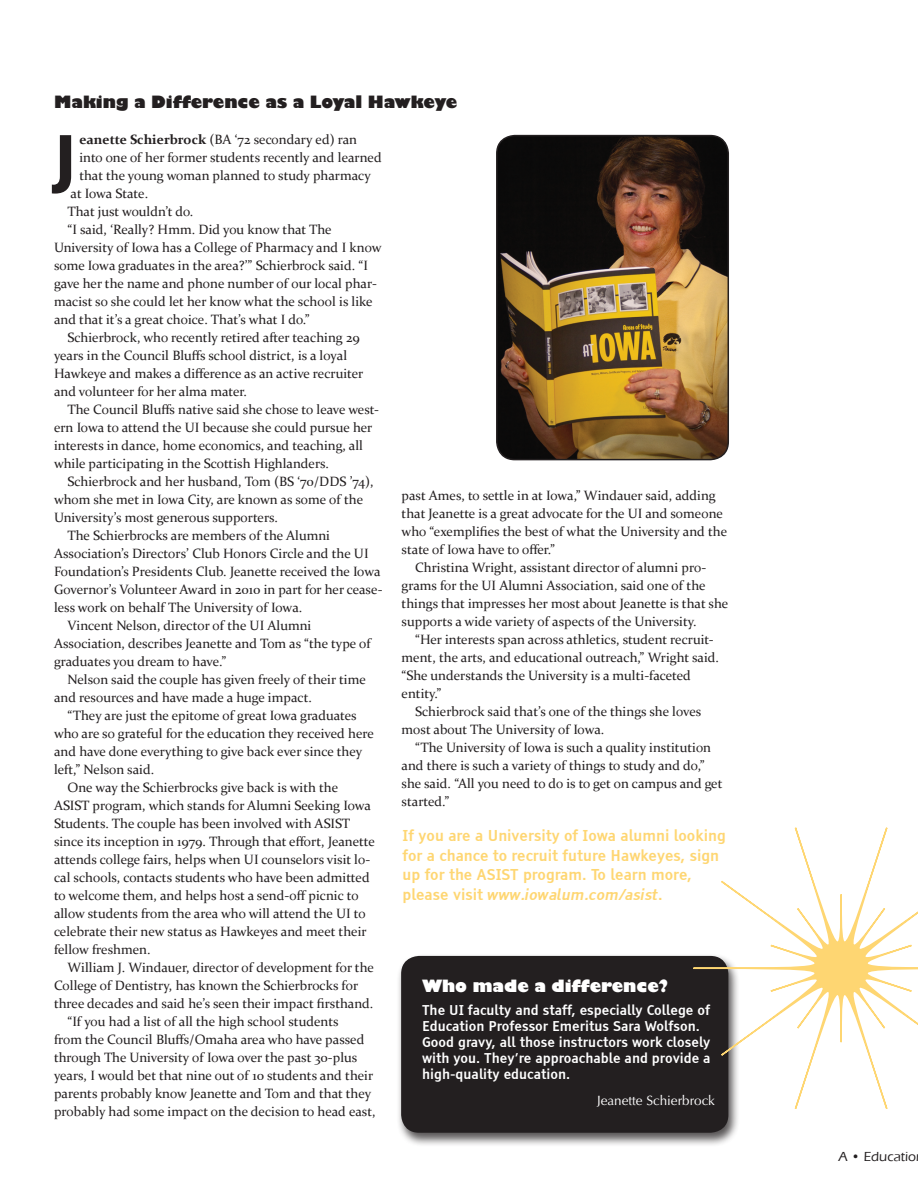
<style>
.page{position:relative;width:918px;height:1188px;background:#fff}
.page>*{position:absolute;margin:0;border:0;box-sizing:border-box;transform-origin:0 0}
.t1{font:700 66.3px "Gill Sans";color:#231f20}
.t2{font:800 16.5px "Gill Sans";color:#231f20}
.t3{font:800 16.5px "Gill Sans";color:#fff}
.t4{font:700 15px/19.5px "Tiresias Infofont";color:#fed672}
.t5{font:13.5px/18px "Constantia";color:#231f20}
.t6{font:13.5px/16.2px "Tiresias Infofont";color:#fff}
.t7{font:13.5px "Optima LT Std";color:#fff}
.t8{font:500 13.5px "Eras ITC";color:#231f20}
.s1{font-weight:700}
.s2{font-weight:400;font-style:italic}
</style>
<div class="page">
<div style="left:396px;top:954px;width:344px;height:193px;background:#231f20;opacity:.75"></div>
<div style="left:401px;top:956px;width:327px;height:177px;background:#231f20;border-radius:18px"></div>
<svg style="left:692px;top:827px;width:226px;height:284px"></svg>
<img style="left:497px;top:136px;width:231px;height:324px">
<div style="left:496px;top:135px;width:233px;height:325px;border:2px solid #231f20;border-radius:18px"></div>
<p class="t2" style="left:54px;top:92px;width:405px">Making a Difference as a Loyal Hawkeye</p>
<p class="t1" style="left:54px;top:118px;width:24px">J</p>
<p class="t5" style="left:79px;top:130px;width:304px"><span class="s1">eanette Schierbrock</span> (BA ‘72 secondary ed) ran into one of her former students recently and learned that the young woman planned to study pharmacy</p>
<p class="t5" style="left:71px;top:184px;width:79px">at Iowa State.</p>
<p class="t5" style="left:68px;top:202px;width:127px">That just wouldn’t do.</p>
<p class="t5" style="left:54px;top:220px;width:329px;text-indent:14px">“I said, ‘Really? Hmm. Did you know that The University of Iowa has a College of Pharmacy and I know some Iowa graduates in the area?’” Schierbrock said. “I gave her the name and phone number of our local phar&shy;macist so she could let her know what the school is like and that it’s a great choice. That’s what I do.”</p>
<p class="t5" style="left:54px;top:328px;width:311px;text-indent:14px">Schierbrock, who recently retired after teaching 29 years in the Council Bluffs school district, is a loyal Hawkeye and makes a difference as an active recruiter and volunteer for her alma mater.</p>
<p class="t5" style="left:54px;top:400px;width:327px;text-indent:14px">The Council Bluffs native said she chose to leave west&shy;ern Iowa to attend the UI because she could pursue her interests in dance, home economics, and teaching, all while participating in the Scottish Highlanders.</p>
<p class="t5" style="left:54px;top:472px;width:321px;text-indent:14px">Schierbrock and her husband, Tom (BS ‘70/DDS ’74), whom she met in Iowa City, are known as some of the<br>University’s most generous supporters.</p>
<p class="t5" style="left:54px;top:526px;width:330px;text-indent:14px">The Schierbrocks are members of the Alumni Association’s Directors’ Club Honors Circle and the UI Foundation’s Presidents Club. Jeanette received the Iowa Governor’s Volunteer Award in 2010 in part for her cease&shy;less work on behalf The University of Iowa.</p>
<p class="t5" style="left:54px;top:616px;width:318px;text-indent:14px">Vincent Nelson, director of the UI Alumni<br>Association, describes Jeanette and Tom as “the type of graduates you dream to have.”</p>
<p class="t5" style="left:54px;top:670px;width:313px;text-indent:14px">Nelson said the couple has given freely of their time and resources and have made a huge impact.</p>
<p class="t5" style="left:54px;top:706px;width:321px;text-indent:14px">“They are just the epitome of great Iowa graduates who are so grateful for the education they received here and have done everything to give back ever since they left,” Nelson said.</p>
<p class="t5" style="left:54px;top:778px;width:322px;text-indent:14px">One way the Schierbrocks give back is with the ASIST program, which stands for Alumni Seeking Iowa Students. The couple has been involved with ASIST since its inception in 1979. Through that effort, Jeanette attends college fairs, helps when UI counselors visit lo&shy;cal schools, contacts students who have been admitted to welcome them, and helps host a send-off picnic to allow students from the area who will attend the UI to celebrate their new status as Hawkeyes and meet their fellow freshmen.</p>
<p class="t5" style="left:54px;top:958px;width:322px;text-indent:14px">William J. Windauer, director of development for the<br>College of Dentistry, has known the Schierbrocks for three decades and said he’s seen their impact firsthand.</p>
<p class="t5" style="left:54px;top:1012px;width:323px;text-indent:14px">“If you had a list of all the high school students<br>from the Council Bluffs/Omaha area who have passed through The University of Iowa over the past 30-plus years, I would bet that nine out of 10 students and their parents probably know Jeanette and Tom and that they probably had some impact on the decision to head east,</p>
<p class="t5" style="left:402px;top:486px;width:327px">past Ames, to settle in at Iowa,” Windauer said, adding that Jeanette is a great advocate for the UI and someone who “exemplifies the best of what the University and the state of Iowa have to offer.”</p>
<p class="t5" style="left:402px;top:558px;width:328px;text-indent:14px">Christina Wright, assistant director of alumni pro&shy;grams for the UI Alumni Association, said one of the things that impresses her most about Jeanette is that she supports a wide variety of aspects of the University.</p>
<p class="t5" style="left:402px;top:630px;width:319px;text-indent:14px">“Her interests span across athletics, student recruit&shy;ment, the arts, and educational outreach,” Wright said. “She understands the University is a multi-faceted entity.”</p>
<p class="t5" style="left:402px;top:702px;width:301px;text-indent:14px">Schierbrock said that’s one of the things she loves most about The University of Iowa.</p>
<p class="t5" style="left:402px;top:738px;width:322px;text-indent:14px">“The University of Iowa is such a quality institution and there is such a variety of things to study and do,” she said. “All you need to do is to get on campus and get started.”</p>
<p class="t4" style="left:403px;top:826px;width:325px">If you are a University of Iowa alumni looking for a chance to recruit future Hawkeyes, sign up for the ASIST program. To learn more, please visit <span class="s2">www.iowalum.com/asist</span>.</p>
<p class="t3" style="left:422px;top:975px;width:248px">Who made a difference?</p>
<p class="t6" style="left:422px;top:1001px;width:290px">The UI faculty and staff, especially College of Education Professor Emeritus Sara Wolfson.<br>Good gravy, all those instructors work closely with you. They’re approachable and provide a high-quality education.</p>
<p class="t7" style="left:597px;top:1092px;width:119px">Jeanette Schierbrock</p>
<p class="t8" style="left:839px;top:1149px;width:79px">A • Educatio</p>
</div>
